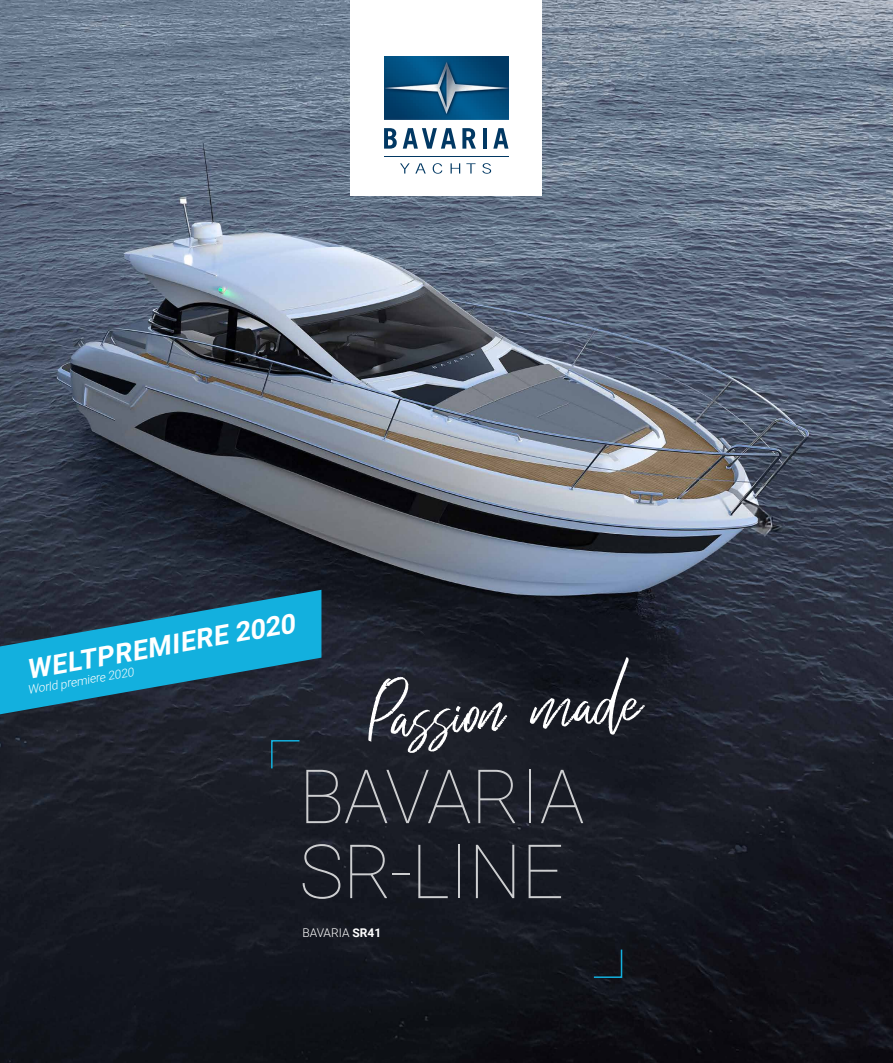
<style>
.page{position:relative;width:893px;height:1063px;background:#fff}
.page>*{position:absolute;margin:0;border:0;box-sizing:border-box;transform-origin:0 0}
.H3_Schreibschrift{font:81px "Just Kelly Justine";color:#fff}
.t1{font:100 75px "Roboto";letter-spacing:-.005em;color:#cdced0}
.t2{font:italic 700 27px "Roboto";color:#fff}
.t3{font:italic 300 12px "Roboto";color:#fff}
.t4{font:300 12px "Roboto";color:#fff}
.s1{font-weight:700}
</style>
<div class="page">
<img style="left:0;top:0;width:893px;height:1063px">
<svg style="left:270px;top:739px;width:31px;height:31px"></svg>
<svg style="left:592px;top:948px;width:31px;height:31px"></svg>
<svg style="left:0;top:590px;width:321px;height:124px;background:#1b7291"></svg>
<div style="left:351px;top:0;width:191px;height:196px;background:#fff"></div>
<svg style="left:400px;top:163px;width:26px;height:11px"></svg>
<svg style="left:433px;top:163px;width:9px;height:11px"></svg>
<svg style="left:451px;top:163px;width:9px;height:11px"></svg>
<svg style="left:466px;top:163px;width:10px;height:11px"></svg>
<svg style="left:482px;top:163px;width:9px;height:11px"></svg>
<svg style="left:384px;top:128px;width:13px;height:21px"></svg>
<svg style="left:403px;top:128px;width:53px;height:21px"></svg>
<svg style="left:462px;top:128px;width:14px;height:21px"></svg>
<hr style="left:483px;top:128px;width:4px;height:21px;background:#013863">
<svg style="left:493px;top:128px;width:15px;height:21px"></svg>
<hr style="left:384px;top:156px;width:124px;height:1px;background:#013863">
<img style="left:384px;top:57px;width:124px;height:62px">
<h1 class="t2" style="left:23px;top:651px;width:273px;rotate:-10deg">WELTPREMIERE 2020</h1>
<h4 class="t3" style="left:26px;top:682px;width:109px;rotate:-10deg">World premiere 2020</h4>
<p class="H3_Schreibschrift" style="left:363px;top:665px;width:278px;rotate:-4deg">Passion made</p>
<h2 class="t1" style="left:299px;top:744px;width:287px">BAVARIA</h2>
<h2 class="t1" style="left:299px;top:819px;width:266px">SR-LINE</h2>
<h4 class="t4" style="left:302px;top:924px;width:80px">BAVARIA <span class="s1">SR41</span></h4>
</div>
